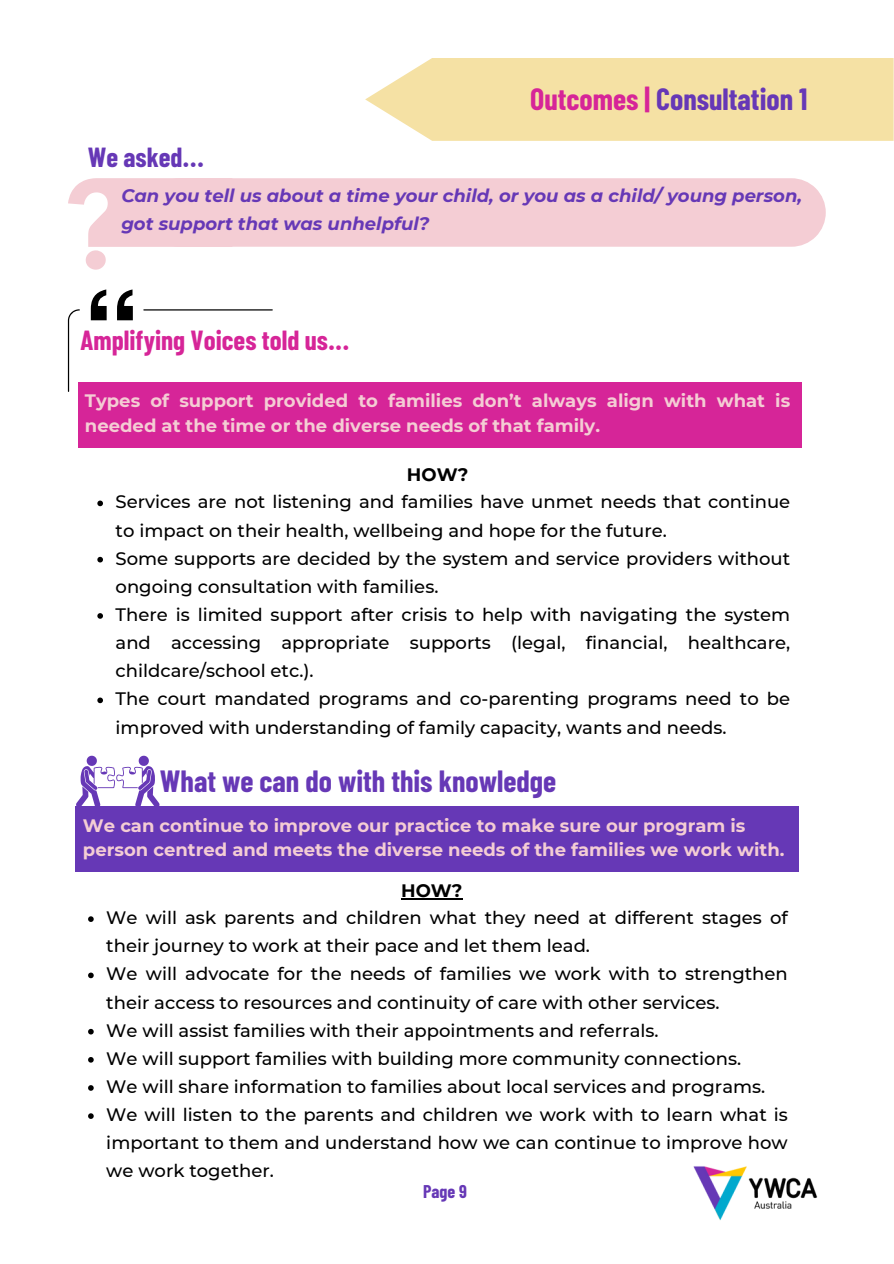
<style>
.page{position:relative;width:894px;height:1264px;background:#fff}
.page>*{position:absolute;margin:0;border:0;box-sizing:border-box;transform-origin:0 0}
.t1{font:700 30px "Barlow Condensed";color:#6638b6}
.t2{font:700 27px "Barlow Condensed";color:#d62598}
.t3{font:700 27px "Barlow Condensed";color:#6638b6}
.t4{font:500 18px/28.2px "Montserrat";color:#000}
.t5{font:700 18px/24.8px "Montserrat";color:#f4cdd4}
.t6{font:italic 700 18px/28.2px "Montserrat";color:#6638b6}
.t7{font:700 18px "Montserrat";color:#000}
.t8{font:700 18px "Barlow Condensed";color:#6638b6}
.s1{color:#d62598}
</style>
<div class="page">
<img style="left:693px;top:1166px;width:123px;height:54px">
<svg style="left:365px;top:58px;width:528px;height:83px;background:#f5e2aa"></svg>
<div style="left:232px;top:178px;width:593px;height:69px;background:#f4cdd4"></div>
<svg style="left:68px;top:178px;width:164px;height:91px"></svg>
<div style="left:78px;top:382px;width:722px;height:65px;background:#d62598"></div>
<svg style="left:97px;top:500px;width:6px;height:6px"></svg>
<svg style="left:97px;top:557px;width:6px;height:5px"></svg>
<svg style="left:97px;top:613px;width:6px;height:5px"></svg>
<svg style="left:97px;top:697px;width:6px;height:6px"></svg>
<hr style="left:143px;top:309px;width:130px;height:1px;background:#000">
<svg style="left:68px;top:309px;width:12px;height:83px"></svg>
<svg style="left:91px;top:289px;width:42px;height:31px"></svg>
<div style="left:76px;top:806px;width:722px;height:66px;background:#6638b6"></div>
<hr style="left:401px;top:898px;width:61px;height:1px;background:#000">
<svg style="left:88px;top:916px;width:6px;height:5px"></svg>
<svg style="left:88px;top:972px;width:6px;height:6px"></svg>
<svg style="left:88px;top:1028px;width:6px;height:6px"></svg>
<svg style="left:88px;top:1057px;width:6px;height:5px"></svg>
<svg style="left:88px;top:1085px;width:6px;height:5px"></svg>
<svg style="left:88px;top:1113px;width:6px;height:5px"></svg>
<svg style="left:76px;top:755px;width:84px;height:51px"></svg>
<p class="t3" style="left:88px;top:140px;width:118px">We asked...</p>
<h1 class="t1" style="left:530px;top:80px;width:278px"><span class="s1">Outcomes |</span> Consultation 1</h1>
<h2 class="t6" style="left:121px;top:181px;width:682px">Can you tell us about a time your child, or you as a child/ young person, got support that was unhelpful?</h2>
<p class="t2" style="left:80px;top:322px;width:271px">Amplifying Voices told us...</p>
<h4 class="t5" style="left:85px;top:388px;width:706px">Types of support provided to families don’t always align with what is needed at the time or the diverse needs of that family.</h4>
<p class="t7" style="left:407px;top:464px;width:63px">HOW?</p>
<h1 class="t4" style="left:116px;top:488px;width:676px">Services are not listening and families have unmet needs that continue to impact on their health, wellbeing and hope for the future.</h1>
<h4 class="t4" style="left:116px;top:544px;width:676px">Some supports are decided by the system and service providers without ongoing consultation with families.</h4>
<h3 class="t4" style="left:116px;top:600px;width:676px;text-align:justify">There is limited support after crisis to help with navigating the system and accessing appropriate supports (legal, financial, healthcare, childcare/school etc.).</h3>
<p class="t4" style="left:116px;top:685px;width:676px">The court mandated programs and co-parenting programs need to be improved with understanding of family capacity, wants and needs.</p>
<p class="t1" style="left:160px;top:762px;width:398px">What we can do with this knowledge</p>
<p class="t5" style="left:83px;top:812px;width:703px">We can continue to improve our practice to make sure our program is person centred and meets the diverse needs of the families we work with.</p>
<p class="t7" style="left:401px;top:879px;width:63px">HOW?</p>
<h1 class="t4" style="left:106px;top:903px;width:682px">We will ask parents and children what they need at different stages of their journey to work at their pace and let them lead.</h1>
<h4 class="t4" style="left:106px;top:959px;width:682px">We will advocate for the needs of families we work with to strengthen their access to resources and continuity of care with other services.</h4>
<h3 class="t4" style="left:106px;top:1016px;width:553px">We will assist families with their appointments and referrals.</h3>
<p class="t4" style="left:106px;top:1044px;width:636px">We will support families with building more community connections.</p>
<p class="t4" style="left:106px;top:1072px;width:660px">We will share information to families about local services and programs.</p>
<p class="t4" style="left:106px;top:1100px;width:682px;text-align:justify">We will listen to the parents and children we work with to learn what is important to them and understand how we can continue to improve how we work together.</p>
<p class="t8" style="left:423px;top:1180px;width:45px">Page 9</p>
</div>
